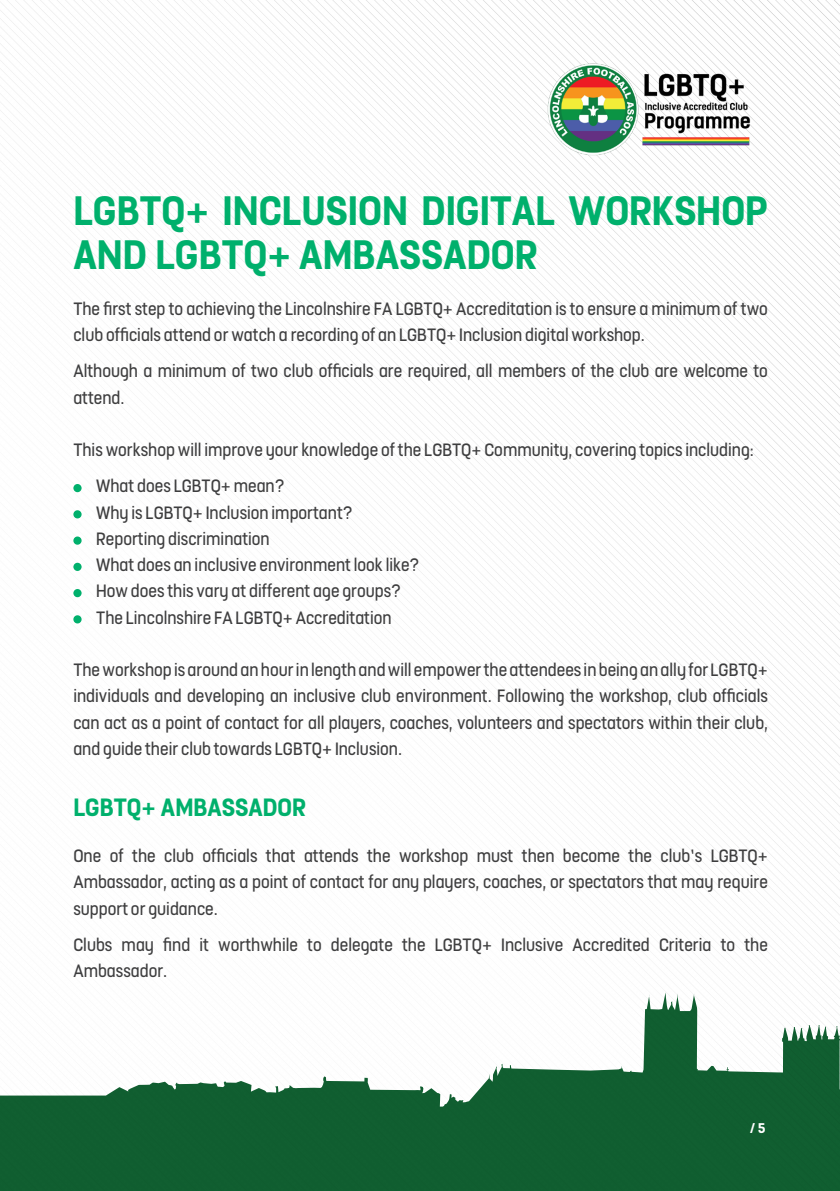
<style>
.page{position:relative;width:840px;height:1191px;background:#fff}
.page>*{position:absolute;margin:0;border:0;box-sizing:border-box;transform-origin:0 0}
.t1{font:700 46px/44px "FS Dillon";color:#00b06c}
.t2{font:700 28px "FS Dillon";color:#00b06c}
.t3{font:20px/26.2px "FS Dillon";color:#3e3e3f}
.t4{font:700 15.8px "FS Dillon";color:#fff}
</style>
<div class="page">
<img style="left:0;top:0;width:839px;height:992px">
<div style="left:73px;top:484px;width:9px;height:8px;background:#00b06c;border-radius:50%"></div>
<div style="left:73px;top:510px;width:9px;height:8px;background:#00b06c;border-radius:50%"></div>
<svg style="left:73px;top:536px;width:9px;height:9px"></svg>
<div style="left:73px;top:563px;width:9px;height:8px;background:#00b06c;border-radius:50%"></div>
<div style="left:73px;top:589px;width:9px;height:8px;background:#00b06c;border-radius:50%"></div>
<div style="left:73px;top:615px;width:9px;height:8px;background:#00b06c;border-radius:50%"></div>
<img style="left:533px;top:62px;width:234px;height:94px">
<svg style="left:1px;top:1076px;width:325px;height:115px;background:#34764f"></svg>
<div style="left:154px;top:1126px;width:685px;height:55px;background:#115f31"></div>
<svg style="left:326px;top:992px;width:513px;height:98px"></svg>
<div style="left:326px;top:1090px;width:513px;height:101px;background:#105e30"></div>
<svg style="left:339px;top:1114px;width:500px;height:77px"></svg>
<svg style="left:0;top:1095px;width:1px;height:96px"></svg>
<p class="t1" style="left:73px;top:184px;width:695px">LGBTQ+ INCLUSION DIGITAL WORKSHOP<br>AND LGBTQ+ AMBASSADOR</p>
<p class="t3" style="left:73px;top:294px;width:695px">The first step to achieving the Lincolnshire FA LGBTQ+ Accreditation is to ensure a minimum of two club officials attend or watch a recording of an LGBTQ+ Inclusion digital workshop.</p>
<p class="t3" style="left:73px;top:357px;width:695px">Although a minimum of two club officials are required, all members of the club are welcome to attend.</p>
<p class="t3" style="left:73px;top:435px;width:681px">This workshop will improve your knowledge of the LGBTQ+ Community, covering topics including:</p>
<p class="t3" style="left:96px;top:471px;width:190px">What does LGBTQ+ mean?</p>
<p class="t3" style="left:96px;top:498px;width:258px">Why is LGBTQ+ Inclusion important?</p>
<p class="t3" style="left:96px;top:524px;width:175px">Reporting discrimination</p>
<p class="t3" style="left:96px;top:550px;width:325px">What does an inclusive environment look like?</p>
<p class="t3" style="left:96px;top:576px;width:307px">How does this vary at different age groups?</p>
<p class="t3" style="left:96px;top:603px;width:297px">The Lincolnshire FA LGBTQ+ Accreditation</p>
<p class="t3" style="left:73px;top:655px;width:695px;text-align:justify">The workshop is around an hour in length and will empower the attendees in being an ally for LGBTQ+ individuals and developing an inclusive club environment. Following the workshop, club officials can act as a point of contact for all players, coaches, volunteers and spectators within their club, and guide their club towards LGBTQ+ Inclusion.</p>
<p class="t2" style="left:73px;top:786px;width:234px">LGBTQ+ AMBASSADOR</p>
<p class="t3" style="left:73px;top:841px;width:695px;text-align:justify">One of the club officials that attends the workshop must then become the club’s LGBTQ+ Ambassador, acting as a point of contact for any players, coaches, or spectators that may require support or guidance.</p>
<p class="t3" style="left:73px;top:930px;width:695px">Clubs may find it worthwhile to delegate the LGBTQ+ Inclusive Accredited Criteria to the<br>Ambassador.</p>
<p class="t4" style="left:749px;top:1116px;width:17px">/ 5</p>
</div>
